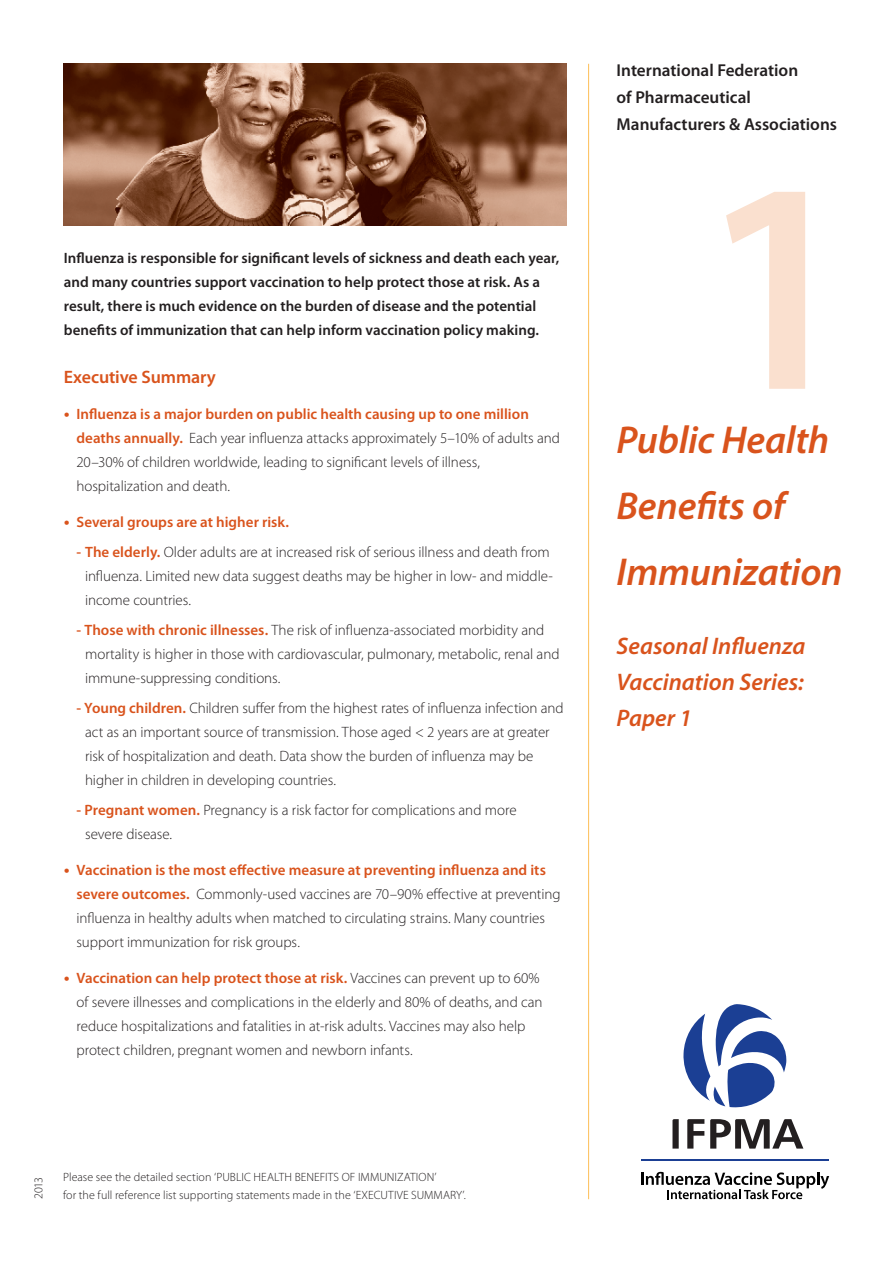
<style>
.page{position:relative;width:893px;height:1263px;background:#fff}
.page>*{position:absolute;margin:0;border:0;box-sizing:border-box;transform-origin:0 0}
.t1{font:600 303px "Myriad Pro";color:#fae0cf}
.t2{font:italic 600 39px/66px "Myriad Pro";letter-spacing:-.005em;color:#d9531c}
.t3{font:italic 600 24px/36px "Myriad Pro";color:#d9531c}
._03_-_SOUS_SOUS_TITR{font:600 18px "Myriad Pro";letter-spacing:-.005em;color:#d9531c}
.t4{font:600 17.25px "Myriad Pro";color:#231f20}
._03_-_SOUS_SOUS_TITR-2{font:300 15px/24px "Myriad Pro";letter-spacing:-.005em;color:#231f20}
._03_-_SOUS_SOUS_TITR-3{font:600 15px/24px "Myriad Pro";color:#231f20}
._03_-_SOUS_SOUS_TITR-4{font:600 15px "Myriad Pro";color:#d9531c}
._03_-_SOUS_SOUS_TITR-5{font:300 12px/18px "Myriad Pro";letter-spacing:.005em;color:#231f20}
.s1{font-size:24px;color:#d9531c}
.s2{font-weight:600;color:#d9531c}
.s3{font-weight:300;font-size:24px}
</style>
<div class="page">
<hr style="left:588px;top:64px;width:1px;height:1135px;background:#fdbe56">
<img style="left:64px;top:64px;width:503px;height:161px">
<svg style="left:683px;top:1004px;width:104px;height:104px"></svg>
<svg style="left:687px;top:1119px;width:17px;height:29px"></svg>
<svg style="left:672px;top:1119px;width:7px;height:29px"></svg>
<svg style="left:710px;top:1119px;width:93px;height:29px"></svg>
<svg style="left:641px;top:1172px;width:188px;height:27px"></svg>
<hr style="left:641px;top:1160px;width:187px;height:1px;background:#1b3f94">
<p class="_03_-_SOUS_SOUS_TITR-3" style="left:64px;top:246px;width:497px">Influenza is responsible for significant levels of sickness and death each year, and many countries support vaccination to help protect those at risk. As a result, there is much evidence on the burden of disease and the potential benefits of immunization that can help inform vaccination policy making.</p>
<p class="_03_-_SOUS_SOUS_TITR" style="left:64px;top:366px;width:154px">Executive Summary</p>
<p class="_03_-_SOUS_SOUS_TITR-2" style="left:77px;top:402px;width:485px;text-indent:-13px"><span class="s1">•</span> <span class="s2">Influenza is a major burden on public health causing up to one million deaths annually.</span> Each year influenza attacks approximately 5–10% of adults and 20–30% of children worldwide, leading to significant levels of illness, hospitalization and death.</p>
<p class="_03_-_SOUS_SOUS_TITR-4" style="left:64px;top:513px;width:227px"><span class="s3">•</span> Several groups are at higher risk.</p>
<p class="_03_-_SOUS_SOUS_TITR-2" style="left:85px;top:540px;width:469px;text-indent:-8px"><span class="s2">- The elderly.</span> Older adults are at increased risk of serious illness and death from influenza. Limited new data suggest deaths may be higher in low- and middle&shy;income countries.</p>
<p class="_03_-_SOUS_SOUS_TITR-2" style="left:85px;top:618px;width:476px;text-indent:-8px"><span class="s2">- Those with chronic illnesses.</span> The risk of influenza-associated morbidity and mortality is higher in those with cardiovascular, pulmonary, metabolic, renal and immune-suppressing conditions.</p>
<p class="_03_-_SOUS_SOUS_TITR-2" style="left:85px;top:696px;width:480px;text-indent:-8px"><span class="s2">- Young children.</span> Children suffer from the highest rates of influenza infection and act as an important source of transmission. Those aged &lt; 2 years are at greater risk of hospitalization and death. Data show the burden of influenza may be higher in children in developing countries.</p>
<p class="_03_-_SOUS_SOUS_TITR-2" style="left:85px;top:798px;width:433px;text-indent:-8px"><span class="s2">- Pregnant women.</span> Pregnancy is a risk factor for complications and more severe disease.</p>
<p class="_03_-_SOUS_SOUS_TITR-2" style="left:77px;top:858px;width:486px;text-indent:-13px"><span class="s1">•</span> <span class="s2">Vaccination is the most effective measure at preventing influenza and its severe outcomes.</span> Commonly-used vaccines are 70–90% effective at preventing influenza in healthy adults when matched to circulating strains. Many countries support immunization for risk groups.</p>
<p class="_03_-_SOUS_SOUS_TITR-2" style="left:77px;top:966px;width:468px;text-indent:-13px"><span class="s1">•</span> <span class="s2">Vaccination can help protect those at risk.</span> Vaccines can prevent up to 60% of severe illnesses and complications in the elderly and 80% of deaths, and can reduce hospitalizations and fatalities in at-risk adults. Vaccines may also help protect children, pregnant women and newborn infants.</p>
<p class="_03_-_SOUS_SOUS_TITR-5" style="left:29px;top:1199px;width:24px;rotate:-90deg">2013</p>
<p class="_03_-_SOUS_SOUS_TITR-5" style="left:63px;top:1168px;width:404px">Please see the detailed section ‘PUBLIC HEALTH BENEFITS OF IMMUNIZATION’<br>for the full reference list supporting statements made in the ‘EXECUTIVE SUMMARY’.</p>
<p class="t4" style="left:617px;top:59px;width:183px">International Federation</p>
<p class="t4" style="left:617px;top:86px;width:136px">of Pharmaceutical</p>
<p class="t4" style="left:617px;top:113px;width:222px">Manufacturers &amp; Associations</p>
<p class="t1" style="left:698px;top:94px;width:164px">1</p>
<p class="t2" style="left:617px;top:406px;width:228px">Public Health<br>Benefits of<br>Immunization</p>
<p class="t3" style="left:617px;top:627px;width:190px">Seasonal Influenza<br>Vaccination Series:</p>
<p class="t3" style="left:617px;top:699px;width:77px">Paper 1</p>
</div>
